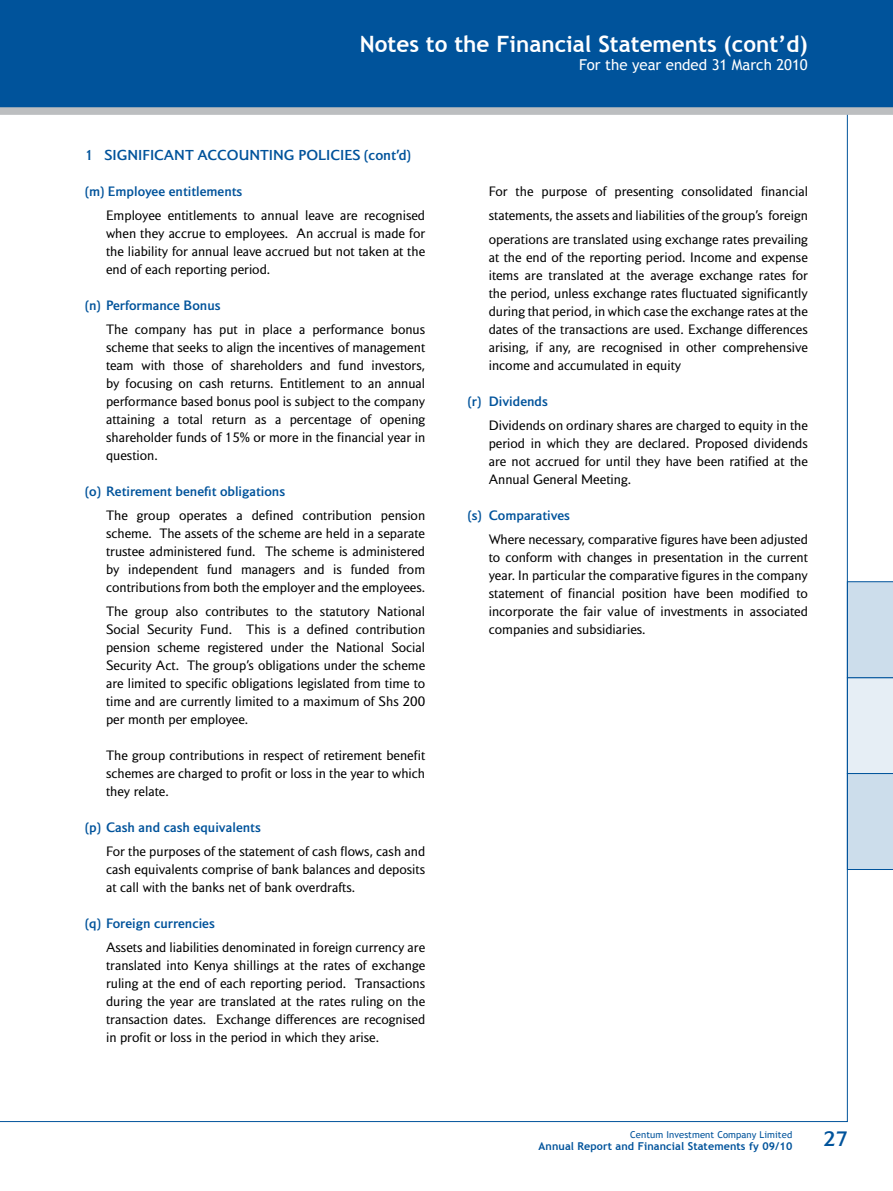
<style>
.page{position:relative;width:893px;height:1191px;background:#fff}
.page>*{position:absolute;margin:0;border:0;box-sizing:border-box;transform-origin:0 0}
.t1{font:700 22.5px "Trebuchet MS";color:#fff}
.t2{font:700 19.65px "Mylius Sans";color:#00539b}
.t3{font:15px "Trebuchet MS";color:#fff}
.t4{font:700 13.5px "Mylius Sans";color:#00539b}
.t5{font:12.75px/18px "Mylius Sans";color:#000;text-align:justify}
.t6{font:700 12.75px "Mylius Sans";color:#00539b}
.t7{font:700 10.8px "Trebuchet MS";letter-spacing:.01em;color:#00539b}
.t8{font:9.45px "Trebuchet MS";letter-spacing:.01em;color:#00539b}
</style>
<div class="page">
<svg style="left:848px;top:581px;width:45px;height:289px"></svg>
<div style="left:0;top:0;width:893px;height:111px;background:#00539b"></div>
<div style="left:0;top:108px;width:893px;height:6px;background:#bcbec0"></div>
<h1 class="t1" style="left:360px;top:30px;width:449px">Notes to the Financial Statements (cont’d)</h1>
<p class="t3" style="left:579px;top:56px;width:230px">For the year ended 31 March 2010</p>
<p class="t4" style="left:85px;top:146px;width:327px">1 SIGNIFICANT ACCOUNTING POLICIES (cont’d)</p>
<p class="t6" style="left:85px;top:183px;width:159px">(m) Employee entitlements</p>
<p class="t5" style="left:106px;top:206px;width:321px">Employee entitlements to annual leave are recognised when they accrue to employees. An accrual is made for the liability for annual leave accrued but not taken at the end of each reporting period.</p>
<p class="t6" style="left:85px;top:297px;width:137px">(n) Performance Bonus</p>
<p class="t5" style="left:106px;top:320px;width:321px">The company has put in place a performance bonus scheme that seeks to align the incentives of management team with those of shareholders and fund investors, by focusing on cash returns. Entitlement to an annual performance based bonus pool is subject to the company attaining a total return as a percentage of opening shareholder funds of 15% or more in the financial year in question.</p>
<p class="t6" style="left:85px;top:483px;width:202px">(o) Retirement benefit obligations</p>
<p class="t5" style="left:106px;top:506px;width:321px">The group operates a defined contribution pension scheme. The assets of the scheme are held in a separate trustee administered fund. The scheme is administered by independent fund managers and is funded from contributions from both the employer and the employees.</p>
<p class="t5" style="left:106px;top:602px;width:321px">The group also contributes to the statutory National Social Security Fund. This is a defined contribution pension scheme registered under the National Social Security Act. The group’s obligations under the scheme are limited to specific obligations legislated from time to time and are currently limited to a maximum of Shs 200 per month per employee.</p>
<p class="t5" style="left:106px;top:746px;width:321px">The group contributions in respect of retirement benefit schemes are charged to profit or loss in the year to which they relate.</p>
<p class="t6" style="left:85px;top:819px;width:177px">(p) Cash and cash equivalents</p>
<p class="t5" style="left:106px;top:842px;width:321px">For the purposes of the statement of cash flows, cash and cash equivalents comprise of bank balances and deposits at call with the banks net of bank overdrafts.</p>
<p class="t6" style="left:85px;top:915px;width:131px">(q) Foreign currencies</p>
<p class="t5" style="left:106px;top:938px;width:321px">Assets and liabilities denominated in foreign currency are translated into Kenya shillings at the rates of exchange ruling at the end of each reporting period. Transactions during the year are translated at the rates ruling on the transaction dates. Exchange differences are recognised in profit or loss in the period in which they arise.</p>
<p class="t5" style="left:489px;top:179px;width:321px;line-height:24px">For the purpose of presenting consolidated financial statements, the assets and liabilities of the group’s foreign operations are translated using exchange rates prevailing</p>
<p class="t5" style="left:489px;top:248px;width:321px">at the end of the reporting period. Income and expense items are translated at the average exchange rates for the period, unless exchange rates fluctuated significantly during that period, in which case the exchange rates at the dates of the transactions are used. Exchange differences arising, if any, are recognised in other comprehensive income and accumulated in equity</p>
<p class="t6" style="left:468px;top:394px;width:82px">(r) Dividends</p>
<p class="t5" style="left:489px;top:416px;width:321px">Dividends on ordinary shares are charged to equity in the period in which they are declared. Proposed dividends are not accrued for until they have been ratified at the Annual General Meeting.</p>
<p class="t6" style="left:468px;top:508px;width:104px">(s) Comparatives</p>
<p class="t5" style="left:489px;top:530px;width:321px">Where necessary, comparative figures have been adjusted to conform with changes in presentation in the current year. In particular the comparative figures in the company statement of financial position have been modified to incorporate the fair value of investments in associated companies and subsidiaries.</p>
<p class="t8" style="left:630px;top:1129px;width:164px">Centum Investment Company Limited</p>
<p class="t7" style="left:539px;top:1139px;width:255px">Annual Report and Financial Statements fy 09/10</p>
<h2 class="t2" style="left:824px;top:1126px;width:25px">27</h2>
</div>
